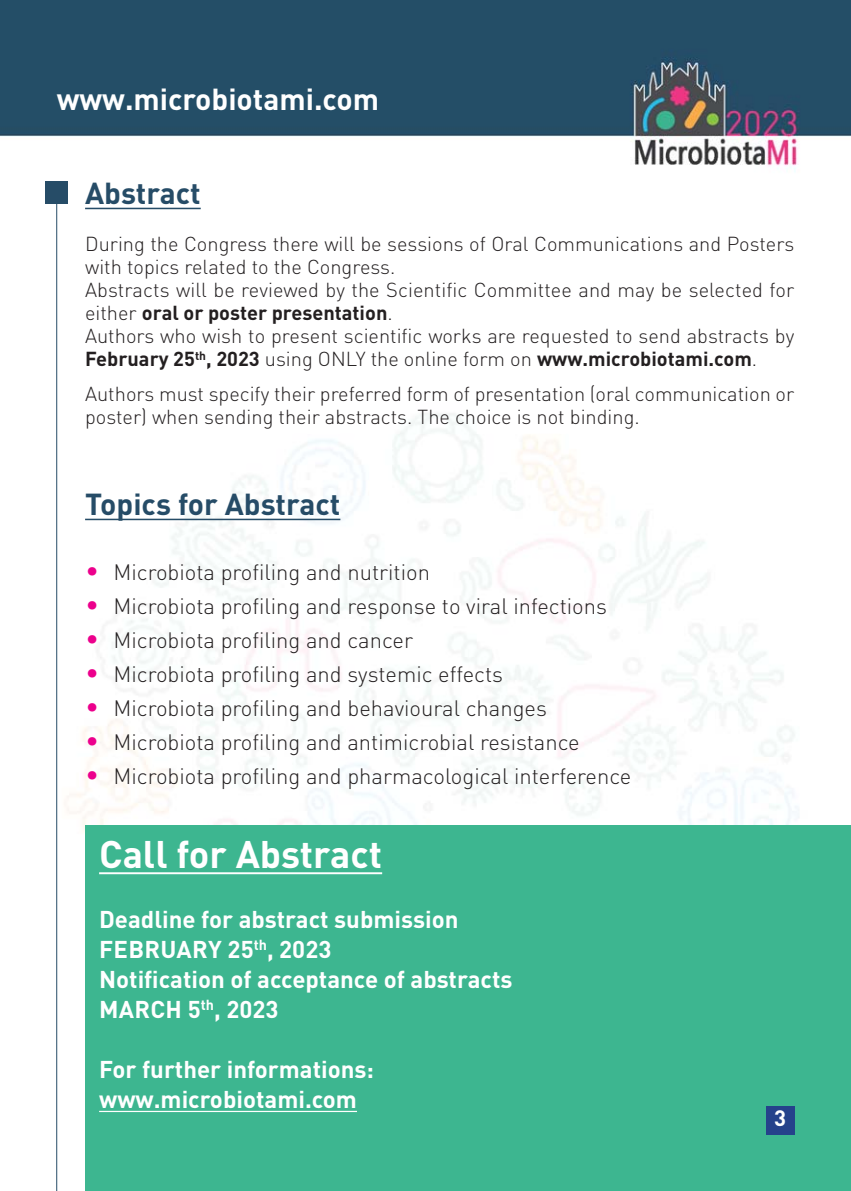
<style>
.page{position:relative;width:851px;height:1191px;background:#fff}
.page>*{position:absolute;margin:0;border:0;box-sizing:border-box;transform-origin:0 0}
.t1{font:700 38px "DIN Pro";color:#fff}
.t2{font:700 30px "DIN Pro";color:#264c67}
.t3{font:700 30px "DIN Pro";color:#fff}
.t4{font:700 24px/30px "DIN Pro";color:#fff}
.t5{font:300 22px "DIN Pro";color:#231f20}
.t6{font:700 22px "DIN Pro";color:#fff}
.t7{font:300 20px/23px "DIN Pro";color:#231f20}
.s1{font-weight:700}
.s2{font-size:26px;color:#ec008c}
</style>
<div class="page">
<img style="left:0;top:0;width:850px;height:1191px">
<div style="left:85px;top:825px;width:765px;height:366px;background:#3db690"></div>
<hr style="left:99px;top:872px;width:283px;height:2px;background:#fff">
<hr style="left:99px;top:1110px;width:258px;height:2px;background:#fff">
<hr style="left:56px;top:181px;width:1px;height:1010px;background:#264c67">
<div style="left:765px;top:1106px;width:29px;height:28px;background:#25428b"></div>
<hr style="left:85px;top:518px;width:255px;height:2px;background:#264c67">
<hr style="left:85px;top:208px;width:116px;height:1px;background:#264c67">
<div style="left:45px;top:181px;width:23px;height:23px;background:#264c67"></div>
<h2 class="t3" style="left:57px;top:88px;width:324px">www.microbiotami.com</h2>
<h2 class="t2" style="left:85px;top:183px;width:117px">Abstract</h2>
<p class="t7" style="left:85px;top:235px;width:710px">During the Congress there will be sessions of Oral Communications and Posters with topics related to the Congress.<br>Abstracts will be reviewed by the Scientific Committee and may be selected for either <span class="s1">oral or poster presentation</span>.<br>Authors who wish to present scientific works are requested to send abstracts by <span class="s1">February 25</span><sup>th</sup><span class="s1">, 2023</span> using ONLY the online form on <span class="s1">www.microbiotami.com</span>.</p>
<p class="t7" style="left:85px;top:385px;width:710px">Authors must specify their preferred form of presentation (oral communication or poster) when sending their abstracts. The choice is not binding.</p>
<h2 class="t2" style="left:85px;top:494px;width:257px">Topics for Abstract</h2>
<p class="t5" style="left:85px;top:565px;width:346px"><span class="s2">•</span> Microbiota profiling and nutrition</p>
<p class="t5" style="left:85px;top:599px;width:523px"><span class="s2">•</span> Microbiota profiling and response to viral infections</p>
<p class="t5" style="left:85px;top:633px;width:329px"><span class="s2">•</span> Microbiota profiling and cancer</p>
<p class="t5" style="left:85px;top:667px;width:419px"><span class="s2">•</span> Microbiota profiling and systemic effects</p>
<p class="t5" style="left:85px;top:701px;width:463px"><span class="s2">•</span> Microbiota profiling and behavioural changes</p>
<p class="t5" style="left:85px;top:735px;width:496px"><span class="s2">•</span> Microbiota profiling and antimicrobial resistance</p>
<p class="t5" style="left:85px;top:769px;width:547px"><span class="s2">•</span> Microbiota profiling and pharmacological interference</p>
<h1 class="t1" style="left:99px;top:841px;width:284px">Call for Abstract</h1>
<p class="t4" style="left:99px;top:907px;width:415px">Deadline for abstract submission<br>FEBRUARY 25<sup>th</sup>, 2023<br>Notification of acceptance of abstracts<br>MARCH 5<sup>th</sup>, 2023</p>
<p class="t4" style="left:99px;top:1057px;width:276px">For further informations: www.microbiotami.com</p>
<p class="t6" style="left:774px;top:1110px;width:13px">3</p>
</div>
